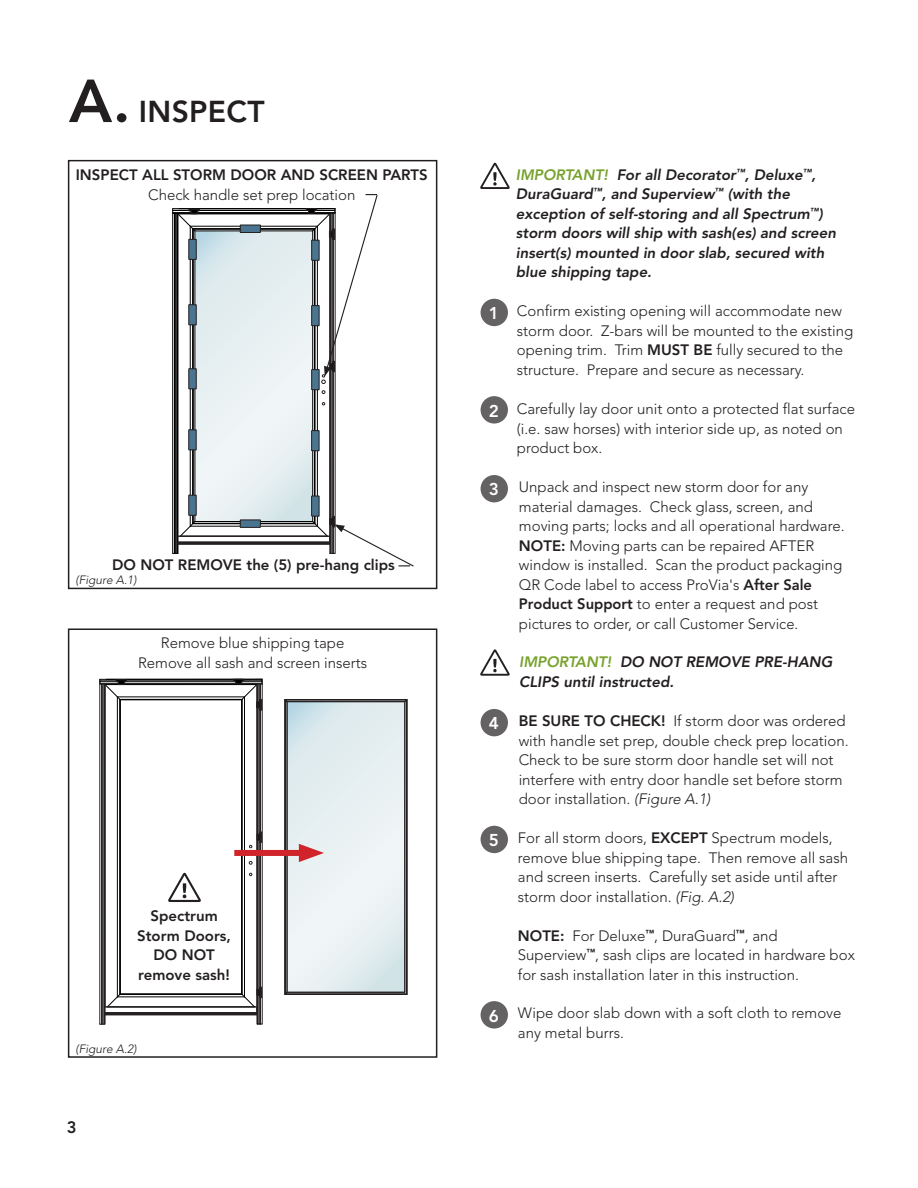
<style>
.page{position:relative;width:918px;height:1188px;background:#fff}
.page>*{position:absolute;margin:0;border:0;box-sizing:border-box;transform-origin:0 0}
.t1{font:800 30px "Avenir LT Std";letter-spacing:.01em;color:#231f20}
.t2{font:800 16.95px "Avenir LT Std";color:#fff}
.t3{font:800 16.5px "Avenir LT Std";color:#231f20}
.t4{font:300 15px/19.5px "Avenir LT Std";color:#231f20}
.t5{font:italic 800 15px/19.5px "Avenir LT Std";color:#231f20}
.t6{font:800 15px/19.5px "Avenir LT Std";color:#231f20;text-align:center}
.t7{font:italic 300 12px "Avenir LT Std";color:#231f20}
.s1{font-size:60px}
.s2{color:#78a22d}
.s3{font-weight:800}
.s4{font-style:italic}
</style>
<div class="page">
<div style="left:68px;top:160px;width:369px;height:429px;border:2px solid #231f20"></div>
<div style="left:68px;top:628px;width:369px;height:430px;border:2px solid #231f20"></div>
<hr style="left:407px;top:700px;width:1px;height:294px;background:#231f20">
<hr style="left:285px;top:699px;width:122px;height:1px;background:#231f20">
<hr style="left:104px;top:684px;width:1px;height:340px;background:#231f20">
<hr style="left:103px;top:684px;width:1px;height:340px;background:#231f20">
<hr style="left:102px;top:684px;width:1px;height:340px;background:#231f20">
<hr style="left:101px;top:684px;width:1px;height:340px;background:#231f20">
<hr style="left:100px;top:679px;width:1px;height:345px;background:#231f20">
<hr style="left:105px;top:685px;width:1px;height:339px;background:#231f20">
<hr style="left:258px;top:684px;width:1px;height:340px;background:#231f20">
<hr style="left:259px;top:684px;width:1px;height:340px;background:#231f20">
<hr style="left:260px;top:684px;width:1px;height:340px;background:#231f20">
<hr style="left:262px;top:679px;width:1px;height:345px;background:#231f20">
<hr style="left:257px;top:685px;width:1px;height:339px;background:#231f20">
<div style="left:234px;top:850px;width:75px;height:6px;background:#d1232a"></div>
<svg style="left:285px;top:700px;width:122px;height:295px"></svg>
<svg style="left:172px;top:194px;width:242px;height:373px"></svg>
<svg style="left:99px;top:679px;width:164px;height:336px"></svg>
<svg style="left:480px;top:163px;width:30px;height:26px"></svg>
<svg style="left:480px;top:649px;width:30px;height:27px"></svg>
<div style="left:481px;top:299px;width:27px;height:27px;background:#656263;border-radius:50%"></div>
<div style="left:481px;top:396px;width:27px;height:28px;background:#656263;border-radius:50%"></div>
<div style="left:481px;top:475px;width:27px;height:27px;background:#656263;border-radius:50%"></div>
<div style="left:481px;top:709px;width:27px;height:27px;background:#656263;border-radius:50%"></div>
<div style="left:481px;top:826px;width:27px;height:27px;background:#656263;border-radius:50%"></div>
<div style="left:481px;top:1001px;width:27px;height:28px;background:#656263;border-radius:50%"></div>
<p class="t1" style="left:69px;top:94px;width:197px"><span class="s1">A.</span> INSPECT</p>
<p class="t6" style="left:76px;top:165px;width:353px">INSPECT ALL STORM DOOR AND SCREEN PARTS</p>
<p class="t4" style="left:148px;top:185px;width:209px">Check handle set prep location</p>
<p class="t6" style="left:112px;top:555px;width:284px">DO NOT REMOVE the (5) pre-hang clips</p>
<p class="t7" style="left:76px;top:573px;width:62px">(Figure A.1)</p>
<p class="t4" style="left:161px;top:633px;width:185px">Remove blue shipping tape</p>
<p class="t4" style="left:138px;top:653px;width:231px">Remove all sash and screen inserts</p>
<p class="t6" style="left:137px;top:906px;width:95px">Spectrum<br>Storm Doors,<br>DO NOT remove sash!</p>
<p class="t7" style="left:76px;top:1042px;width:62px">(Figure A.2)</p>
<p class="t3" style="left:67px;top:1117px;width:11px">3</p>
<p class="t5" style="left:516px;top:165px;width:322px"><span class="s2">IMPORTANT!</span> For all Decorator<sup>™</sup>, Deluxe<sup>™</sup>, DuraGuard<sup>™</sup>, and Superview<sup>™</sup> (with the exception of self-storing and all Spectrum<sup>™</sup>) storm doors will ship with sash(es) and screen insert(s) mounted in door slab, secured with blue shipping tape.</p>
<p class="t2" style="left:489px;top:303px;width:12px">1</p>
<p class="t4" style="left:517px;top:301px;width:338px">Confirm existing opening will accommodate new storm door. Z-bars will be mounted to the existing opening trim. Trim <span class="s3">MUST BE</span> fully secured to the structure. Prepare and secure as necessary.</p>
<p class="t2" style="left:489px;top:401px;width:12px">2</p>
<p class="t4" style="left:517px;top:399px;width:340px">Carefully lay door unit onto a protected flat surface (i.e. saw horses) with interior side up, as noted on product box.</p>
<p class="t2" style="left:489px;top:480px;width:12px">3</p>
<p class="t4" style="left:519px;top:477px;width:327px">Unpack and inspect new storm door for any material damages. Check glass, screen, and moving parts; locks and all operational hardware.<br><span class="s3">NOTE:</span> Moving parts can be repaired AFTER window is installed. Scan the product packaging QR Code label to access ProVia's <span class="s3">After Sale Product Support</span> to enter a request and post pictures to order, or call Customer Service.</p>
<p class="t5" style="left:519px;top:653px;width:315px"><span class="s2">IMPORTANT!</span> DO NOT REMOVE PRE-HANG<br>CLIPS until instructed.</p>
<p class="t2" style="left:489px;top:713px;width:12px">4</p>
<p class="t4" style="left:519px;top:711px;width:331px"><span class="s3">BE SURE TO CHECK!</span> If storm door was ordered with handle set prep, double check prep location.<br>Check to be sure storm door handle set will not interfere with entry door handle set before storm door installation. <span class="s4">(Figure A.1)</span></p>
<p class="t2" style="left:489px;top:830px;width:12px">5</p>
<p class="t4" style="left:518px;top:828px;width:332px">For all storm doors, <span class="s3">EXCEPT</span> Spectrum models, remove blue shipping tape. Then remove all sash and screen inserts. Carefully set aside until after storm door installation. <span class="s4">(Fig. A.2)</span></p>
<p class="t4" style="left:518px;top:926px;width:338px"><span class="s3">NOTE:</span> For Deluxe<sup>™</sup>, DuraGuard<sup>™</sup>, and<br>Superview<sup>™</sup>, sash clips are located in hardware box for sash installation later in this instruction.</p>
<p class="t2" style="left:489px;top:1006px;width:12px">6</p>
<p class="t4" style="left:518px;top:1003px;width:325px">Wipe door slab down with a soft cloth to remove any metal burrs.</p>
</div>
